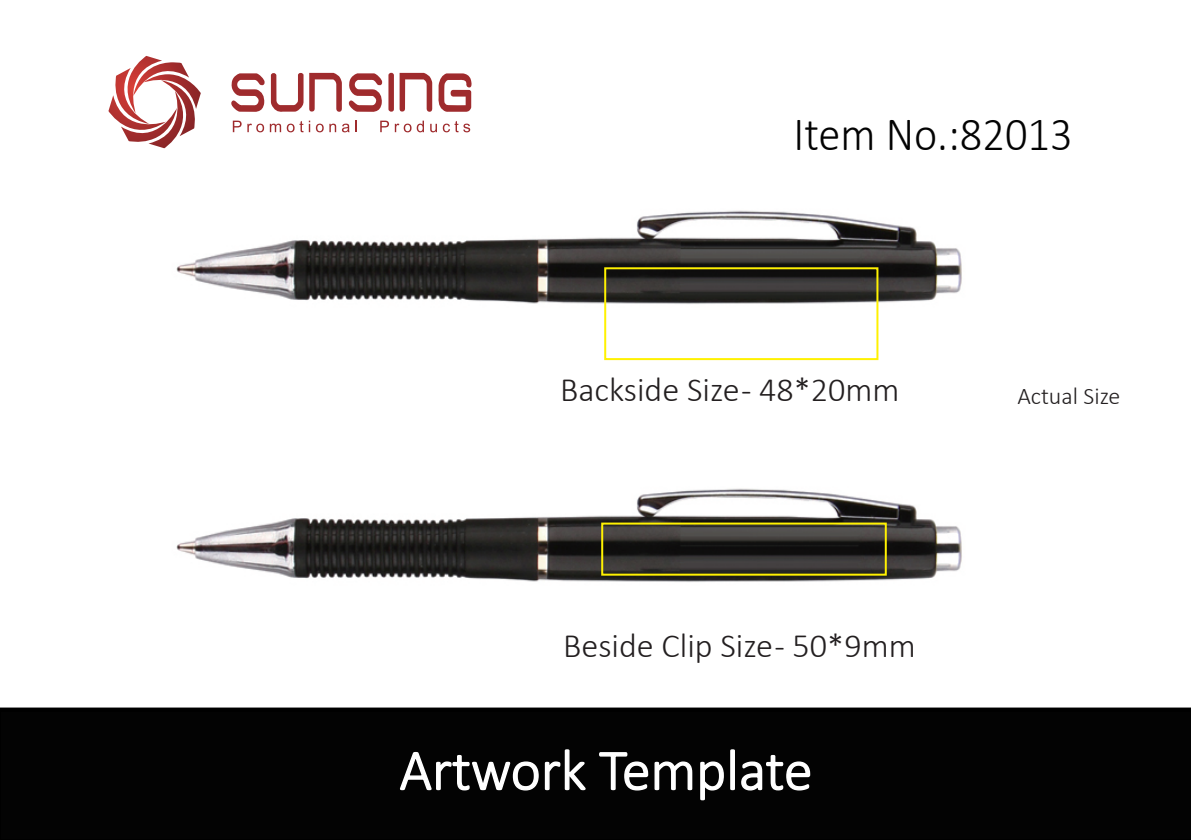
<style>
.page{position:relative;width:1191px;height:840px;background:#fff}
.page>*{position:absolute;margin:0;border:0;box-sizing:border-box;transform-origin:0 0}
.t1{font:300 57.8px "Calibri";color:#fff}
.t2{font:300 48px "Calibri";color:#030303;scale:.93 1}
.t3{font:300 34.2px "Calibri";color:#231f20}
.t4{font:300 24px "Calibri";color:#231f20}
</style>
<div class="page">
<img style="left:176px;top:210px;width:786px;height:125px">
<img style="left:176px;top:488px;width:786px;height:94px">
<div style="left:604px;top:267px;width:274px;height:93px;border:2px solid #fff101"></div>
<svg style="left:231px;top:73px;width:34px;height:39px"></svg>
<svg style="left:271px;top:73px;width:32px;height:39px"></svg>
<svg style="left:309px;top:73px;width:33px;height:39px"></svg>
<svg style="left:348px;top:73px;width:34px;height:39px"></svg>
<div style="left:388px;top:73px;width:6px;height:39px;background:#9f2b2d;border-radius:2px"></div>
<svg style="left:399px;top:73px;width:33px;height:39px"></svg>
<svg style="left:438px;top:73px;width:33px;height:39px"></svg>
<svg style="left:233px;top:121px;width:31px;height:11px"></svg>
<svg style="left:270px;top:123px;width:11px;height:9px"></svg>
<svg style="left:287px;top:121px;width:16px;height:11px"></svg>
<svg style="left:316px;top:123px;width:20px;height:9px"></svg>
<svg style="left:342px;top:121px;width:15px;height:11px"></svg>
<svg style="left:380px;top:121px;width:9px;height:11px"></svg>
<svg style="left:395px;top:123px;width:16px;height:9px"></svg>
<svg style="left:417px;top:121px;width:7px;height:11px"></svg>
<svg style="left:430px;top:124px;width:7px;height:8px"></svg>
<svg style="left:443px;top:121px;width:27px;height:11px"></svg>
<svg style="left:108px;top:56px;width:93px;height:93px"></svg>
<div style="left:0;top:711px;width:1191px;height:128px;background:#030303"></div>
<svg style="left:0;top:707px;width:1191px;height:4px;fill:#000"></svg>
<svg style="left:399px;top:745px;width:188px;height:51px"></svg>
<svg style="left:598px;top:750px;width:95px;height:40px"></svg>
<svg style="left:699px;top:747px;width:112px;height:54px"></svg>
<div style="left:601px;top:522px;width:285px;height:53px;border:2px solid #fff101"></div>
<h2 class="t2" style="left:793px;top:105px;width:302px">Item No.:82013</h2>
<p class="t3" style="left:560px;top:368px;width:341px">Backside Size - 48*20mm</p>
<p class="t3" style="left:563px;top:624px;width:354px">Beside Clip Size - 50*9mm</p>
<h1 class="t1" style="left:399px;top:733px;width:414px">Artwork Template</h1>
<p class="t4" style="left:1017px;top:381px;width:104px">Actual Size</p>
</div>
